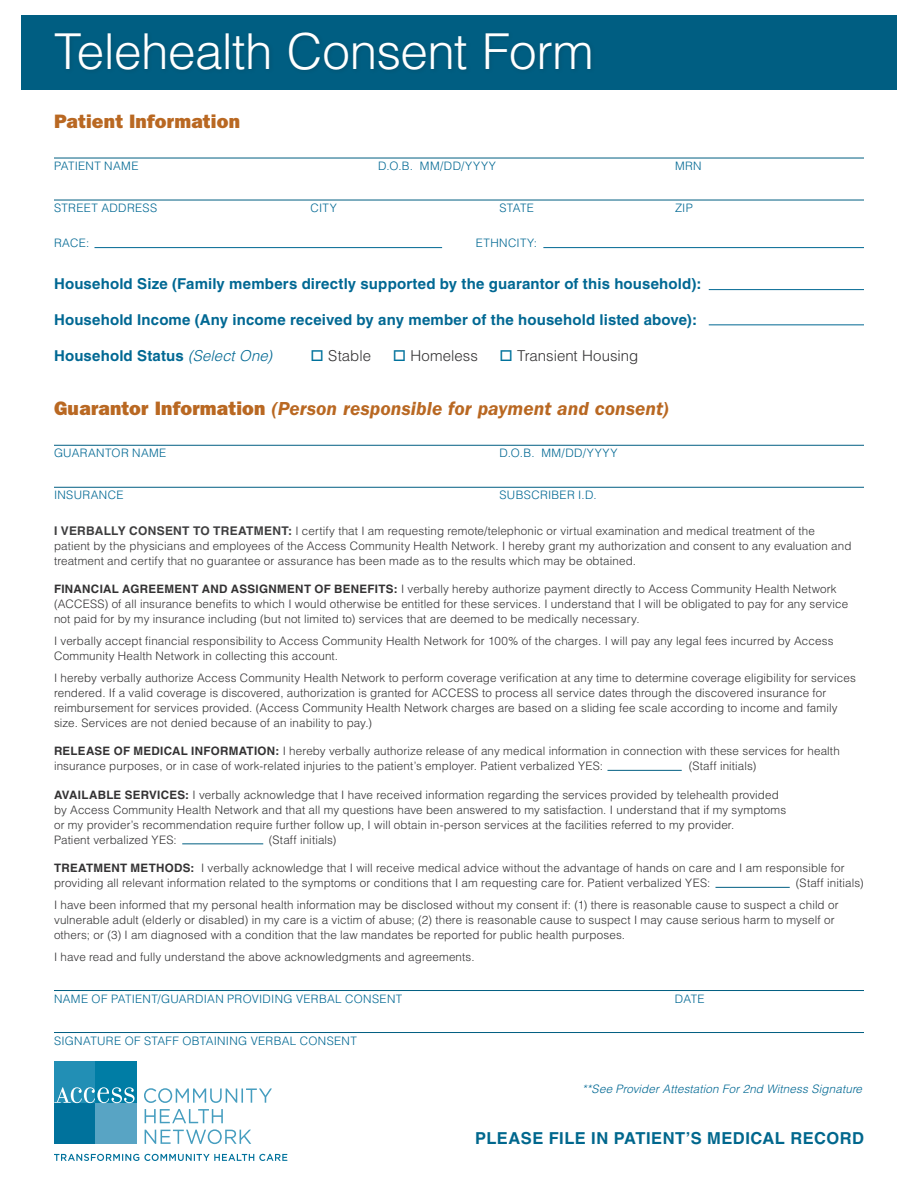
<style>
.page{position:relative;width:918px;height:1188px;background:#fff}
.page>*{position:absolute;margin:0;border:0;box-sizing:border-box;transform-origin:0 0}
.head{font:300 49.5px "Helvetica LT Std";letter-spacing:-.01em;color:#fff}
.subhead{font:italic 600 19.5px "ITC Franklin Gothic Std";letter-spacing:.005em;color:#b96822}
.subhead-2{font:19.5px "ITC Franklin Gothic Std Hvy";letter-spacing:.01em;color:#b96822}
.subhead-3{font:700 16.5px "Helvetica LT Std";letter-spacing:.03em;color:#00678d}
.Forms{font:700 15px "Helvetica LT Std";letter-spacing:.01em;color:#006893}
.Forms-2{font:300 15px "Helvetica LT Std";color:#333233}
.text{font:300 11.7px/15px "Helvetica LT Std";letter-spacing:.01em;color:#333233}
.Forms-3{font:300 11.7px "Helvetica LT Std";letter-spacing:.035em;color:#006893}
.text-2{font:italic 300 11.7px "Helvetica LT Std";letter-spacing:.01em;color:#006893}
.s1{font-weight:300;font-style:italic}
.s2{color:#00729c}
.s3{font-family:"ITC Franklin Gothic Std Hvy";font-weight:400;font-style:normal}
.s4{font-weight:700;font-size:12px;color:#3e3e3f}
.s5{font-weight:700}
</style>
<div class="page">
<div style="left:21px;top:15px;width:876px;height:74px;background:#005e82"></div>
<hr style="left:54px;top:158px;width:810px;height:1px;background:#005e82">
<hr style="left:54px;top:200px;width:810px;height:1px;background:#005e82">
<hr style="left:94px;top:247px;width:348px;height:1px;background:#006893">
<hr style="left:543px;top:247px;width:321px;height:1px;background:#006893">
<hr style="left:709px;top:289px;width:155px;height:1px;background:#006893">
<hr style="left:709px;top:325px;width:155px;height:1px;background:#006893">
<hr style="left:54px;top:445px;width:810px;height:1px;background:#005e82">
<hr style="left:54px;top:487px;width:810px;height:1px;background:#005e82">
<hr style="left:608px;top:770px;width:74px;height:1px;background:#005e82">
<hr style="left:182px;top:844px;width:81px;height:1px;background:#005e82">
<hr style="left:716px;top:887px;width:74px;height:1px;background:#005e82">
<hr style="left:54px;top:990px;width:810px;height:1px;background:#005e82">
<hr style="left:54px;top:1032px;width:810px;height:1px;background:#005e82">
<div style="left:54px;top:1103px;width:41px;height:41px;background:#00729c"></div>
<div style="left:54px;top:1062px;width:41px;height:41px;background:#228fb5"></div>
<div style="left:95px;top:1103px;width:41px;height:41px;background:#58a4c4"></div>
<div style="left:95px;top:1062px;width:41px;height:41px;background:#007da5"></div>
<svg style="left:145px;top:1129px;width:106px;height:15px"></svg>
<svg style="left:145px;top:1109px;width:78px;height:14px"></svg>
<svg style="left:144px;top:1088px;width:128px;height:15px"></svg>
<svg style="left:54px;top:1154px;width:233px;height:7px"></svg>
<svg style="left:54px;top:1087px;width:81px;height:16px"></svg>
<p class="head" style="left:54px;top:21px;width:541px">Telehealth Consent Form</p>
<p class="subhead-2" style="left:54px;top:110px;width:188px">Patient Information</p>
<p class="Forms-3" style="left:54px;top:159px;width:86px">PATIENT NAME</p>
<p class="Forms-3" style="left:378px;top:159px;width:120px">D.O.B. MM/DD/YYYY</p>
<p class="Forms-3" style="left:675px;top:159px;width:28px">MRN</p>
<p class="Forms-3" style="left:54px;top:201px;width:105px">STREET ADDRESS</p>
<p class="Forms-3" style="left:311px;top:201px;width:28px">CITY</p>
<p class="Forms-3" style="left:500px;top:201px;width:36px">STATE</p>
<p class="Forms-3" style="left:675px;top:201px;width:19px">ZIP</p>
<p class="Forms-3" style="left:54px;top:236px;width:37px">RACE:</p>
<p class="Forms-3" style="left:476px;top:236px;width:63px">ETHNCITY:</p>
<p class="Forms" style="left:54px;top:275px;width:649px">Household Size (Family members directly supported by the guarantor of this household):</p>
<p class="Forms" style="left:54px;top:310px;width:645px">Household Income (Any income received by any member of the household listed above):</p>
<p class="Forms" style="left:54px;top:346px;width:220px">Household Status <span class="s1">(Select One)</span></p>
<p class="Forms-2" style="left:310px;top:346px;width:62px"><span class="s2">□</span> Stable</p>
<p class="Forms-2" style="left:393px;top:346px;width:87px"><span class="s2">□</span> Homeless</p>
<p class="Forms-2" style="left:500px;top:346px;width:140px"><span class="s2">□</span> Transient Housing</p>
<p class="subhead" style="left:54px;top:398px;width:617px"><span class="s3">Guarantor Information</span> (Person responsible for payment and consent)</p>
<p class="Forms-3" style="left:54px;top:446px;width:114px">GUARANTOR NAME</p>
<p class="Forms-3" style="left:500px;top:446px;width:120px">D.O.B. MM/DD/YYYY</p>
<p class="Forms-3" style="left:54px;top:488px;width:71px">INSURANCE</p>
<p class="Forms-3" style="left:500px;top:488px;width:99px">SUBSCRIBER I.D.</p>
<p class="text" style="left:54px;top:523px;width:799px"><span class="s4">I VERBALLY CONSENT TO TREATMENT:</span> I certify that I am requesting remote/telephonic or virtual examination and medical treatment of the patient by the physicians and employees of the Access Community Health Network. I hereby grant my authorization and consent to any evaluation and treatment and certify that no guarantee or assurance has been made as to the results which may be obtained.</p>
<p class="text" style="left:54px;top:581px;width:796px"><span class="s5">FINANCIAL AGREEMENT AND ASSIGNMENT OF BENEFITS:</span> I verbally hereby authorize payment directly to Access Community Health Network (ACCESS) of all insurance benefits to which I would otherwise be entitled for these services. I understand that I will be obligated to pay for any service not paid for by my insurance including (but not limited to) services that are deemed to be medically necessary.</p>
<p class="text" style="left:54px;top:633px;width:781px">I verbally accept financial responsibility to Access Community Health Network for 100% of the charges. I will pay any legal fees incurred by Access<br>Community Health Network in collecting this account.</p>
<p class="text" style="left:54px;top:670px;width:803px">I hereby verbally authorize Access Community Health Network to perform coverage verification at any time to determine coverage eligibility for services rendered. If a valid coverage is discovered, authorization is granted for ACCESS to process all service dates through the discovered insurance for reimbursement for services provided. (Access Community Health Network charges are based on a sliding fee scale according to income and family size. Services are not denied because of an inability to pay.)</p>
<p class="text" style="left:54px;top:743px;width:787px"><span class="s5">RELEASE OF MEDICAL INFORMATION:</span> I hereby verbally authorize release of any medical information in connection with these services for health insurance purposes, or in case of work-related injuries to the patient’s employer. Patient verbalized YES:</p>
<p class="text" style="left:689px;top:758px;width:69px">(Staff initials)</p>
<p class="text" style="left:54px;top:787px;width:734px"><span class="s5">AVAILABLE SERVICES:</span> I verbally acknowledge that I have received information regarding the services provided by telehealth provided by Access Community Health Network and that all my questions have been answered to my satisfaction. I understand that if my symptoms or my provider’s recommendation require further follow up, I will obtain in-person services at the facilities referred to my provider.<br>Patient verbalized YES:</p>
<p class="text" style="left:269px;top:832px;width:69px">(Staff initials)</p>
<p class="text" style="left:54px;top:860px;width:792px"><span class="s5">TREATMENT METHODS:</span> I verbally acknowledge that I will receive medical advice without the advantage of hands on care and I am responsible for providing all relevant information related to the symptoms or conditions that I am requesting care for. Patient verbalized YES:</p>
<p class="text" style="left:796px;top:875px;width:69px">(Staff initials)</p>
<p class="text" style="left:54px;top:897px;width:786px">I have been informed that my personal health information may be disclosed without my consent if: (1) there is reasonable cause to suspect a child or vulnerable adult (elderly or disabled) in my care is a victim of abuse; (2) there is reasonable cause to suspect I may cause serious harm to myself or others; or (3) I am diagnosed with a condition that the law mandates be reported for public health purposes.</p>
<p class="text" style="left:54px;top:949px;width:422px">I have read and fully understand the above acknowledgments and agreements.</p>
<p class="Forms-3" style="left:54px;top:991px;width:350px">NAME OF PATIENT/GUARDIAN PROVIDING VERBAL CONSENT</p>
<p class="Forms-3" style="left:675px;top:991px;width:31px">DATE</p>
<p class="Forms-3" style="left:54px;top:1033px;width:304px">SIGNATURE OF STAFF OBTAINING VERBAL CONSENT</p>
<p class="text-2" style="left:582px;top:1082px;width:281px">**See Provider Attestation For 2nd Witness Signature</p>
<p class="subhead-3" style="left:475px;top:1129px;width:390px">PLEASE FILE IN PATIENT’S MEDICAL RECORD</p>
</div>
